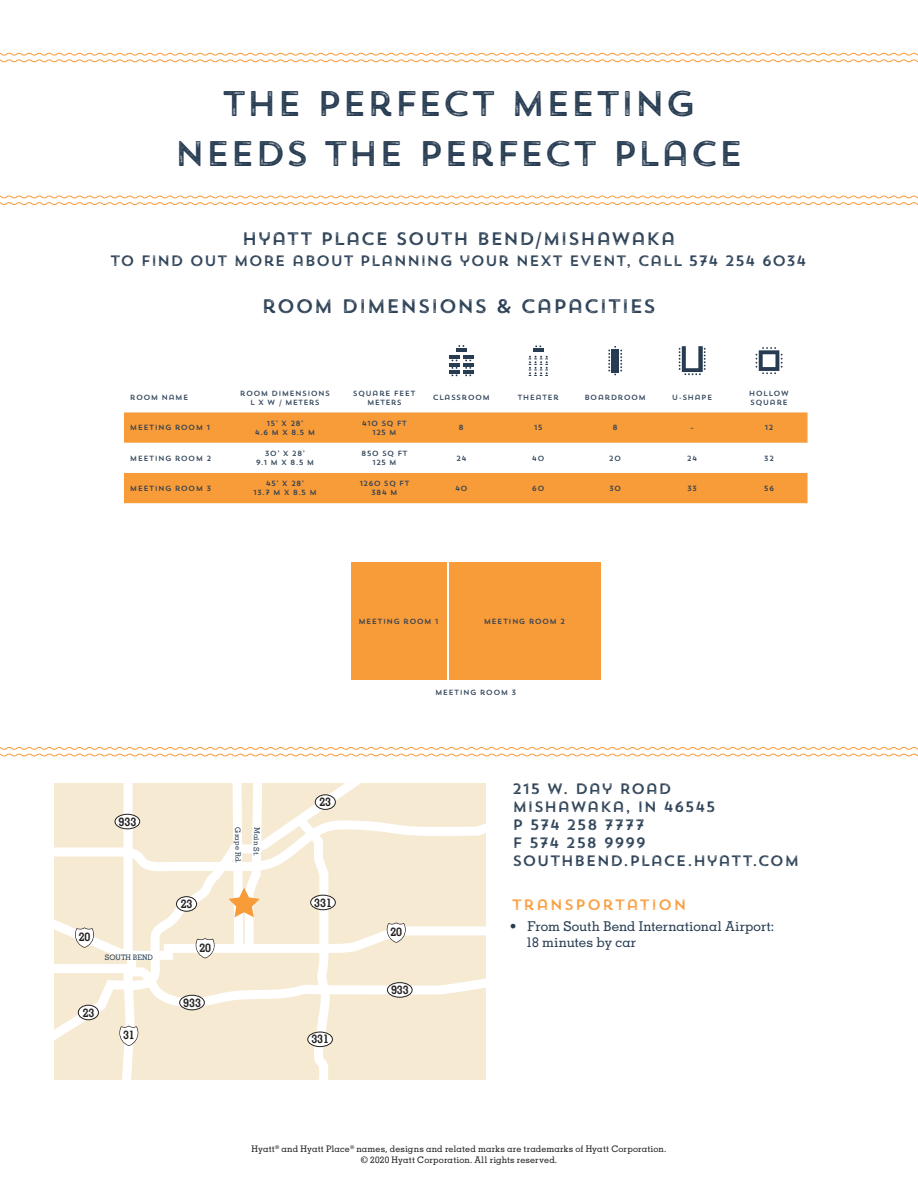
<style>
.page{position:relative;width:918px;height:1188px;background:#fff}
.page>*{position:absolute;margin:0;border:0;box-sizing:border-box;transform-origin:0 0}
.Page_Title__blue{font:35.55px "Trend Rough Sans One";letter-spacing:-.02em;color:#273c52}
.Room_Dimensins___Cap{font:19.5px "Trend Rough Sans One";letter-spacing:-.005em;color:#273c52}
.Property_Name_Transp{font:18px "Trend Rough Sans One";color:#273c52}
.Address_Phone_URL{font:15px/18px "Trend Rough Sans One";letter-spacing:.01em;color:#273c52}
.Plan_Event_Phone{font:15px "Trend Rough Sans One";color:#273c52}
.Subheads__orange{font:15px "Trend Rough Sans One";letter-spacing:.06em;color:#f89b39}
.t1{font:500 13.5px/15.8px "Memphis LT Std";letter-spacing:-.005em;color:#273c52}
.t2{font:700 11.85px "Memphis LT Std";color:#231f20}
.Copyright_Lingo__blu{font:500 9px "Memphis LT Std";letter-spacing:.01em;color:#231f20}
.Transportation_Bulle{font:7.5px/9px "Trend Rough Sans One";letter-spacing:.035em;color:#273c52}
.t3{font:500 7.5px "Memphis LT Std";color:#273c52}
</style>
<div class="page">
<svg style="left:0;top:747px;width:918px;height:10px"></svg>
<svg style="left:0;top:195px;width:918px;height:10px"></svg>
<svg style="left:0;top:52px;width:918px;height:11px"></svg>
<svg style="left:124px;top:412px;width:684px;height:91px;fill:#f89b39"></svg>
<svg style="left:456px;top:345px;width:11px;height:6px"></svg>
<hr style="left:449px;top:355px;width:11px;height:4px;background:#273c52">
<hr style="left:463px;top:355px;width:10px;height:4px;background:#273c52">
<svg style="left:449px;top:360px;width:24px;height:16px"></svg>
<svg style="left:529px;top:356px;width:19px;height:20px"></svg>
<hr style="left:533px;top:348px;width:11px;height:4px;background:#273c52">
<svg style="left:608px;top:346px;width:14px;height:29px"></svg>
<div style="left:612px;top:349px;width:7px;height:23px;background:#273c52"></div>
<svg style="left:679px;top:346px;width:27px;height:29px"></svg>
<svg style="left:756px;top:347px;width:27px;height:27px"></svg>
<svg style="left:54px;top:783px;width:432px;height:297px"></svg>
<div style="left:78px;top:1005px;width:20px;height:15px;background:#fff;border-radius:50%"></div>
<div style="left:78px;top:1005px;width:21px;height:15px;border:1px solid #231f20;border-radius:50%"></div>
<div style="left:177px;top:897px;width:20px;height:14px;background:#fff;border-radius:50%"></div>
<div style="left:176px;top:896px;width:21px;height:16px;border:1px solid #231f20;border-radius:50%"></div>
<div style="left:315px;top:795px;width:20px;height:14px;background:#fff;border-radius:50%"></div>
<div style="left:315px;top:795px;width:21px;height:15px;border:1px solid #231f20;border-radius:50%"></div>
<div style="left:351px;top:563px;width:95px;height:117px;background:#f89b39"></div>
<div style="left:449px;top:563px;width:151px;height:117px;background:#f89b39"></div>
<p class="Page_Title__blue" style="left:222px;top:81px;width:476px">THE PERFECT MEETING</p>
<p class="Page_Title__blue" style="left:174px;top:130px;width:571px">NEEDS THE PERFECT PLACE</p>
<p class="Property_Name_Transp" style="left:242px;top:227px;width:435px">HYATT PLACE SOUTH BEND/MISHAWAKA</p>
<p class="Plan_Event_Phone" style="left:110px;top:251px;width:698px">TO FIND OUT MORE ABOUT PLANNING YOUR NEXT EVENT, CALL 574 254 6034</p>
<p class="Room_Dimensins___Cap" style="left:262px;top:294px;width:396px">ROOM DIMENSIONS &amp; CAPACITIES</p>
<p class="Transportation_Bulle" style="left:130px;top:393px;width:60px">ROOM NAME</p>
<p class="Transportation_Bulle" style="left:240px;top:388px;width:92px">ROOM DIMENSIONS</p>
<p class="Transportation_Bulle" style="left:250px;top:397px;width:71px">L X W / METERS</p>
<p class="Transportation_Bulle" style="left:353px;top:388px;width:65px">SQUARE FEET</p>
<p class="Transportation_Bulle" style="left:367px;top:397px;width:36px">METERS</p>
<p class="Transportation_Bulle" style="left:433px;top:393px;width:59px">CLASSROOM</p>
<p class="Transportation_Bulle" style="left:517px;top:393px;width:43px">THEATER</p>
<p class="Transportation_Bulle" style="left:584px;top:393px;width:63px">BOARDROOM</p>
<p class="Transportation_Bulle" style="left:672px;top:393px;width:42px">U-SHAPE</p>
<p class="Transportation_Bulle" style="left:749px;top:388px;width:42px">HOLLOW<br>SQUARE</p>
<p class="Transportation_Bulle" style="left:130px;top:423px;width:82px">MEETING ROOM 1</p>
<p class="Transportation_Bulle" style="left:267px;top:419px;width:39px">15’ X 28’</p>
<p class="Transportation_Bulle" style="left:255px;top:428px;width:62px">4.6 M X 8.5 M</p>
<p class="Transportation_Bulle" style="left:362px;top:419px;width:47px">410 SQ FT</p>
<p class="Transportation_Bulle" style="left:372px;top:428px;width:26px">125 M</p>
<p class="Transportation_Bulle" style="left:459px;top:423px;width:7px">8</p>
<p class="Transportation_Bulle" style="left:534px;top:423px;width:11px">15</p>
<p class="Transportation_Bulle" style="left:613px;top:423px;width:7px">8</p>
<p class="Transportation_Bulle" style="left:690px;top:423px;width:6px">–</p>
<p class="Transportation_Bulle" style="left:764px;top:423px;width:11px">12</p>
<p class="Transportation_Bulle" style="left:130px;top:453px;width:83px">MEETING ROOM 2</p>
<p class="Transportation_Bulle" style="left:265px;top:449px;width:42px">30’ X 28’</p>
<p class="Transportation_Bulle" style="left:256px;top:458px;width:60px">9.1 M X 8.5 M</p>
<p class="Transportation_Bulle" style="left:361px;top:449px;width:48px">850 SQ FT</p>
<p class="Transportation_Bulle" style="left:372px;top:458px;width:26px">125 M</p>
<p class="Transportation_Bulle" style="left:456px;top:453px;width:12px">24</p>
<p class="Transportation_Bulle" style="left:532px;top:453px;width:14px">40</p>
<p class="Transportation_Bulle" style="left:609px;top:453px;width:14px">20</p>
<p class="Transportation_Bulle" style="left:687px;top:453px;width:12px">24</p>
<p class="Transportation_Bulle" style="left:764px;top:453px;width:12px">32</p>
<p class="Transportation_Bulle" style="left:130px;top:484px;width:83px">MEETING ROOM 3</p>
<p class="Transportation_Bulle" style="left:266px;top:479px;width:40px">45’ X 28’</p>
<p class="Transportation_Bulle" style="left:253px;top:488px;width:65px">13.7 M X 8.5 M</p>
<p class="Transportation_Bulle" style="left:359px;top:479px;width:52px">1260 SQ FT</p>
<p class="Transportation_Bulle" style="left:371px;top:488px;width:28px">384 M</p>
<p class="Transportation_Bulle" style="left:455px;top:484px;width:14px">40</p>
<p class="Transportation_Bulle" style="left:532px;top:484px;width:14px">60</p>
<p class="Transportation_Bulle" style="left:609px;top:484px;width:14px">30</p>
<p class="Transportation_Bulle" style="left:687px;top:484px;width:12px">33</p>
<p class="Transportation_Bulle" style="left:764px;top:484px;width:12px">56</p>
<h3 class="t2" style="left:119px;top:814px;width:19px">933</h3>
<h3 class="t2" style="left:79px;top:929px;width:13px">20</h3>
<p class="t3" style="left:105px;top:953px;width:50px">SOUTH BEND</p>
<h3 class="t2" style="left:83px;top:1005px;width:13px">23</h3>
<h3 class="t2" style="left:123px;top:1028px;width:13px">31</h3>
<h3 class="t2" style="left:181px;top:896px;width:13px">23</h3>
<h3 class="t2" style="left:199px;top:940px;width:13px">20</h3>
<h3 class="t2" style="left:183px;top:995px;width:19px">933</h3>
<p class="t3" style="left:242px;top:827px;width:37px;rotate:89deg">Grape Rd.</p>
<p class="t3" style="left:262px;top:827px;width:31px;rotate:91deg">Main St.</p>
<p class="Transportation_Bulle" style="left:358px;top:617px;width:82px">MEETING ROOM 1</p>
<p class="Transportation_Bulle" style="left:484px;top:617px;width:83px">MEETING ROOM 2</p>
<p class="Transportation_Bulle" style="left:435px;top:687px;width:83px">MEETING ROOM 3</p>
<h3 class="t2" style="left:320px;top:795px;width:13px">23</h3>
<h3 class="t2" style="left:314px;top:895px;width:19px">331</h3>
<h3 class="t2" style="left:311px;top:1032px;width:19px">331</h3>
<h3 class="t2" style="left:390px;top:924px;width:13px">20</h3>
<h3 class="t2" style="left:391px;top:982px;width:19px">933</h3>
<p class="Address_Phone_URL" style="left:512px;top:780px;width:289px">215 W. DAY ROAD<br>MISHAWAKA, IN 46545<br>P 574 258 7777<br>F 574 258 9999<br>SOUTHBEND.PLACE.HYATT.COM</p>
<p class="Subheads__orange" style="left:512px;top:895px;width:177px">TRANSPORTATION</p>
<p class="t1" style="left:526px;top:918px;width:250px;text-indent:-16px">• From South Bend International Airport:<br>18 minutes by car</p>
<p class="Copyright_Lingo__blu" style="left:252px;top:1143px;width:416px">Hyatt<sup>®</sup> and Hyatt Place<sup>®</sup> names, designs and related marks are trademarks of Hyatt Corporation.</p>
<p class="Copyright_Lingo__blu" style="left:361px;top:1154px;width:198px">© 2020 Hyatt Corporation. All rights reserved.</p>
</div>
